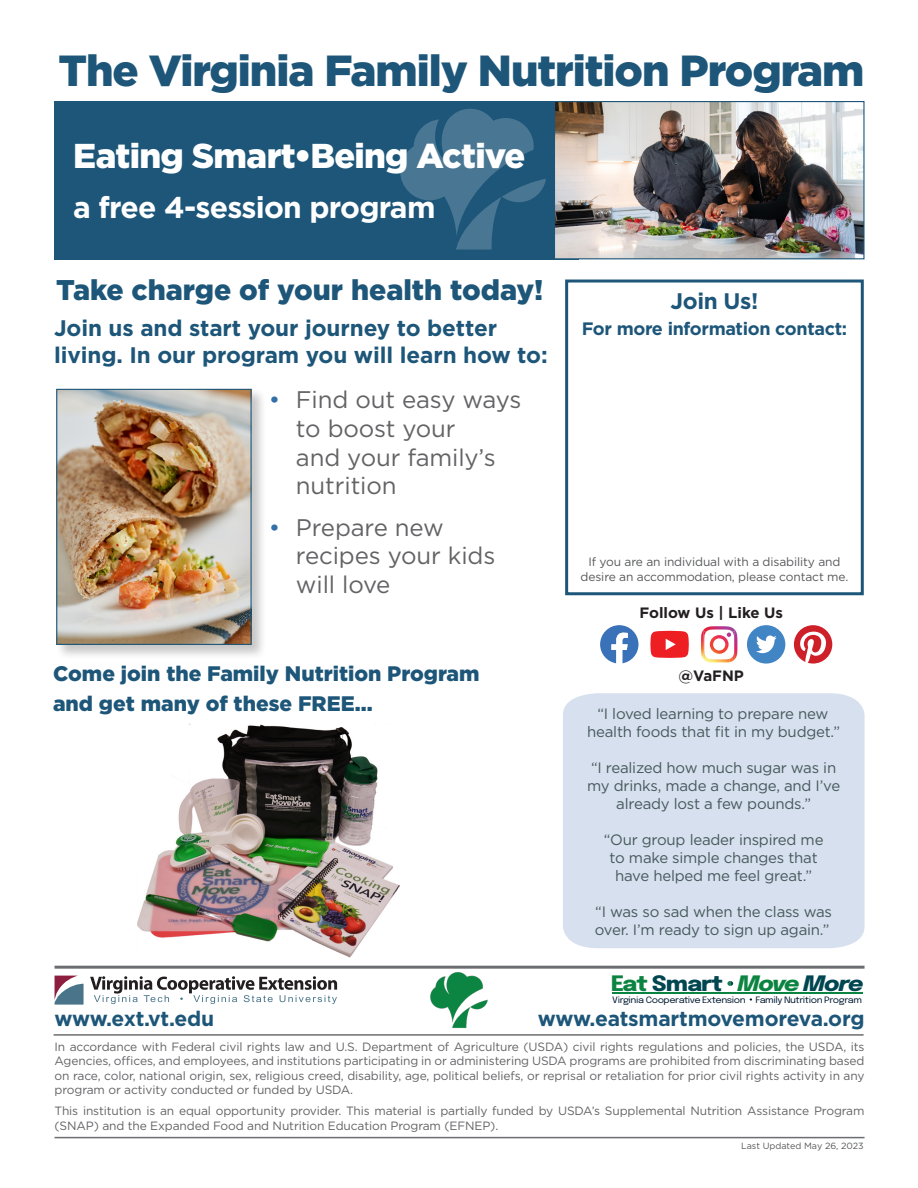
<style>
.page{position:relative;width:918px;height:1188px;background:#fff}
.page>*{position:absolute;margin:0;border:0;box-sizing:border-box;transform-origin:0 0}
.t1{font:900 43.5px "Gotham";letter-spacing:-.025em;color:#1d5679}
.t2{font:900 34.5px "Gotham";letter-spacing:-.02em;color:#fff}
.t3{font:700 30px "Gotham";letter-spacing:-.025em;color:#fff}
.t4{font:900 28.5px "Gotham";color:#1d5679}
.t5{font:24px/28.8px "Gotham";letter-spacing:-.005em;color:#636366}
.t6{font:700 22.5px/27px "Gotham";letter-spacing:-.005em;color:#1d5679}
.t7{font:700 22.5px "Gotham";letter-spacing:-.02em;color:#1d5679}
.t8{font:800 21.15px "Epilogue";letter-spacing:-.04em;color:#004650;scale:1.12 1}
.t9{font:900 21px/30px "Gotham";color:#1d5679}
.t10{font:700 21px "Gotham";letter-spacing:-.01em;color:#1d5679}
.t11{font:700 18px "Gotham";letter-spacing:-.02em;color:#1d5679}
.t12{font:15px/18px "Gotham";letter-spacing:-.015em;color:#46595c;text-align:center}
.t13{font:700 15px "Gotham";color:#231f20}
.Paragraph_Style_1{font:12px/14.4px "Gotham";letter-spacing:-.01em;color:#636366;text-align:justify}
.Paragraph_Style_1-2{font:12px/14.4px "Gotham";letter-spacing:-.01em;color:#57585a;text-align:center}
.t14{font:9px "Gotham";color:#57585a}
.t15{font:8.7px "Epilogue Roman";letter-spacing:-.045em;color:#001932;scale:1.12 1}
.s1{color:#3270a7}
.s2{color:#0c8441}
.s3{font-style:italic;color:#0c8441}
.s4{font-style:italic}
</style>
<div class="page">
<div style="left:54px;top:101px;width:524px;height:158px;background:#1d5679"></div>
<div style="left:563px;top:693px;width:302px;height:255px;background:#d7e0ee"></div>
<div style="left:565px;top:280px;width:299px;height:315px;border:3px solid #1d5679"></div>
<hr style="left:55px;top:1137px;width:810px;height:1px;background:#6c6d70">
<hr style="left:55px;top:966px;width:810px;height:3px;background:#6c6d70">
<hr style="left:54px;top:1034px;width:810px;height:2px;background:#6c6d70">
<svg style="left:55px;top:976px;width:29px;height:29px"></svg>
<svg style="left:90px;top:976px;width:247px;height:28px"></svg>
<svg style="left:727px;top:981px;width:6px;height:5px"></svg>
<hr style="left:612px;top:992px;width:251px;height:2px;background:#0c8441">
<img style="left:138px;top:723px;width:262px;height:235px">
<img style="left:556px;top:103px;width:307px;height:154px">
<div style="left:554px;top:101px;width:311px;height:158px;border:1px solid #1d5679"></div>
<div style="left:55px;top:387px;width:211px;height:273px;background:#231f20;opacity:.25"></div>
<img style="left:58px;top:391px;width:192px;height:252px">
<div style="left:56px;top:389px;width:196px;height:256px;border:1px solid #1d5679"></div>
<svg style="left:600px;top:625px;width:39px;height:39px"></svg>
<svg style="left:701px;top:626px;width:36px;height:36px"></svg>
<img style="left:709px;top:659px;width:21px;height:3px">
<svg style="left:794px;top:625px;width:38px;height:39px"></svg>
<div style="left:747px;top:625px;width:38px;height:39px;background:#4285c5;border-radius:50%"></div>
<svg style="left:756px;top:635px;width:21px;height:18px"></svg>
<svg style="left:650px;top:631px;width:39px;height:27px"></svg>
<img style="left:430px;top:972px;width:58px;height:56px">
<svg style="left:400px;top:109px;width:146px;height:141px"></svg>
<p class="t1" style="left:58px;top:46px;width:808px">The Virginia Family Nutrition Program</p>
<p class="t2" style="left:73px;top:136px;width:454px">Eating Smart•Being Active</p>
<p class="t3" style="left:73px;top:190px;width:364px">a free 4-session program</p>
<p class="t4" style="left:56px;top:273px;width:489px">Take charge of your health today!</p>
<p class="t6" style="left:54px;top:314px;width:495px">Join us and start your journey to better living. In our program you will learn how to:</p>
<p class="t5" style="left:296px;top:385px;width:227px;text-indent:-27px"><span class="s1">•</span> Find out easy ways to boost your<br>and your family’s nutrition</p>
<p class="t5" style="left:296px;top:512px;width:201px;text-indent:-27px"><span class="s1">•</span> Prepare new recipes your kids will love</p>
<p class="t9" style="left:53px;top:658px;width:428px">Come join the Family Nutrition Program and get many of these FREE...</p>
<p class="t7" style="left:671px;top:288px;width:89px">Join Us!</p>
<p class="t11" style="left:582px;top:318px;width:267px">For more information contact:</p>
<p class="Paragraph_Style_1-2" style="left:581px;top:554px;width:269px">If you are an individual with a disability and desire an accommodation, please contact me.</p>
<p class="t13" style="left:639px;top:604px;width:145px">Follow Us | Like Us</p>
<p class="t13" style="left:679px;top:667px;width:67px">@VaFNP</p>
<p class="t12" style="left:587px;top:704px;width:254px">“I loved learning to prepare new health foods that fit in my budget.”</p>
<p class="t12" style="left:591px;top:758px;width:247px">“I realized how much sugar was in</p>
<p class="t12" style="left:587px;top:776px;width:255px">my drinks, made a change, and I’ve</p>
<p class="t12" style="left:616px;top:794px;width:196px">already lost a few pounds.”</p>
<p class="t12" style="left:604px;top:830px;width:221px">“Our group leader inspired me</p>
<p class="t12" style="left:610px;top:848px;width:210px">to make simple changes that</p>
<p class="t12" style="left:615px;top:866px;width:199px">have helped me feel great.”</p>
<p class="t12" style="left:595px;top:902px;width:238px">“I was so sad when the class was</p>
<p class="t12" style="left:595px;top:920px;width:236px">over. I’m ready to sign up again.”</p>
<p class="t8" style="left:611px;top:968px;width:227px"><span class="s2">Eat</span> Smart <span class="s3">Move</span> <span class="s4">More</span></p>
<p class="t15" style="left:612px;top:993px;width:224px">Virginia Cooperative Extension Family Nutrition Program</p>
<p class="t10" style="left:55px;top:1006px;width:161px">www.ext.vt.edu</p>
<p class="t10" style="left:538px;top:1006px;width:328px">www.eatsmartmovemoreva.org</p>
<p class="Paragraph_Style_1" style="left:55px;top:1039px;width:812px">In accordance with Federal civil rights law and U.S. Department of Agriculture (USDA) civil rights regulations and policies, the USDA, its Agencies, offices, and employees, and institutions participating in or administering USDA programs are prohibited from discriminating based on race, color, national origin, sex, religious creed, disability, age, political beliefs, or reprisal or retaliation for prior civil rights activity in any program or activity conducted or funded by USDA.</p>
<p class="Paragraph_Style_1" style="left:55px;top:1103px;width:812px">This institution is an equal opportunity provider. This material is partially funded by USDA’s Supplemental Nutrition Assistance Program (SNAP) and the Expanded Food and Nutrition Education Program (EFNEP).</p>
<p class="t14" style="left:741px;top:1140px;width:124px">Last Updated May 26, 2023</p>
</div>
